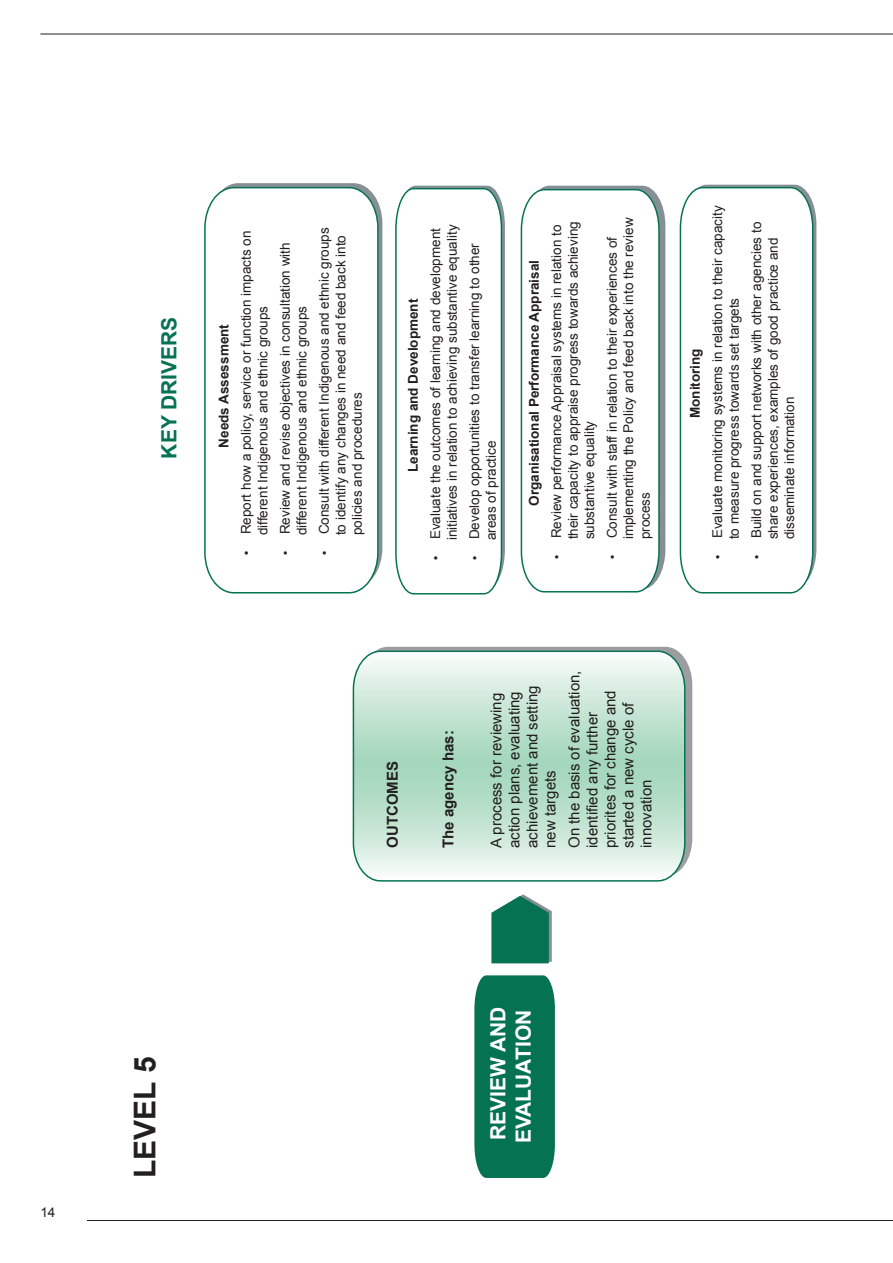
<style>
.page{position:relative;width:893px;height:1263px;background:#fff}
.page>*{position:absolute;margin:0;border:0;box-sizing:border-box;transform-origin:0 0}
.t1{font:700 30px "Arial";color:#231f20}
.t2{font:700 21px/25.5px "Arial";color:#fff}
.t3{font:700 21px "Arial";color:#057352}
.t4{font:15px/18px "Arial";color:#231f20}
.t5{font:700 15px "Arial";color:#231f20}
.t6{font:13.5px/16.5px "Arial";color:#231f20}
.t7{font:700 13.5px "Arial";color:#231f20}
.s1{font-family:"Courier New"}
</style>
<div class="page">
<hr style="left:40px;top:34px;width:853px;height:1px;background:#231f20">
<hr style="left:87px;top:1220px;width:806px;height:1px;background:#231f20">
<svg style="left:541px;top:186px;width:124px;height:389px;background:#90979e"></svg>
<svg style="left:521px;top:189px;width:139px;height:403px"></svg>
<svg style="left:395px;top:186px;width:110px;height:408px"></svg>
<svg style="left:377px;top:647px;width:315px;height:217px;background:#9ea4a6"></svg>
<div style="left:474px;top:975px;width:81px;height:203px;background:#057352"></div>
<svg style="left:353px;top:650px;width:332px;height:232px;background:#c5e4d4"></svg>
<svg style="left:226px;top:183px;width:156px;height:384px;background:#949ba1"></svg>
<svg style="left:491px;top:894px;width:61px;height:69px;background:#2f886e"></svg>
<svg style="left:204px;top:187px;width:175px;height:406px"></svg>
<svg style="left:699px;top:185px;width:117px;height:384px"></svg>
<svg style="left:680px;top:187px;width:133px;height:406px"></svg>
<p class="t6" style="left:40px;top:1204px;width:17px">14</p>
<h2 class="t3" style="left:155px;top:458px;width:143px;rotate:-90deg">KEY DRIVERS</h2>
<p class="t7" style="left:215px;top:447px;width:125px;rotate:-90deg">Needs Assessment</p>
<p class="t6" style="left:238px;top:535px;width:306px;text-indent:-22px;rotate:-90deg"><span class="s1">•</span> Report how a policy, service or function impacts on different Indigenous and ethnic groups</p>
<p class="t6" style="left:277px;top:535px;width:294px;text-indent:-22px;rotate:-90deg"><span class="s1">•</span> Review and revise objectives in consultation with different Indigenous and ethnic groups</p>
<p class="t6" style="left:316px;top:535px;width:309px;text-indent:-22px;rotate:-90deg"><span class="s1">•</span> Consult with different Indigenous and ethnic groups to identify any changes in need and feed back into policies and procedures</p>
<p class="t7" style="left:404px;top:472px;width:175px;rotate:-90deg">Learning and Development</p>
<p class="t6" style="left:427px;top:562px;width:339px;text-align:right;rotate:-90deg"><span class="s1">•</span> Evaluate the outcomes of learning and development initiatives in relation to achieving substantive equality</p>
<p class="t6" style="left:466px;top:540px;width:299px;text-indent:-22px;rotate:-90deg"><span class="s1">•</span> Develop opportunities to transfer learning to other areas of practice</p>
<p class="t7" style="left:525px;top:506px;width:247px;rotate:-90deg">Organisational Performance Appraisal</p>
<p class="t6" style="left:548px;top:539px;width:320px;text-indent:-22px;rotate:-90deg"><span class="s1">•</span> Review performance Appraisal systems in relation to their capacity to appraise progress towards achieving substantive equality</p>
<p class="t6" style="left:604px;top:539px;width:323px;text-indent:-22px;rotate:-90deg"><span class="s1">•</span> Consult with staff in relation to their experiences of implementing the Policy and feed back into the review process</p>
<p class="t7" style="left:686px;top:418px;width:71px;rotate:-90deg">Monitoring</p>
<p class="t6" style="left:709px;top:539px;width:336px;text-indent:-22px;rotate:-90deg"><span class="s1">•</span> Evaluate monitoring systems in relation to their capacity to measure progress towards set targets</p>
<p class="t6" style="left:748px;top:539px;width:319px;text-indent:-22px;rotate:-90deg"><span class="s1">•</span> Build on and support networks with other agencies to share experiences, examples of good practice and disseminate information</p>
<p class="t5" style="left:383px;top:848px;width:88px;rotate:-90deg">OUTCOMES</p>
<p class="t5" style="left:438px;top:848px;width:119px;rotate:-90deg">The agency has:</p>
<p class="t4" style="left:487px;top:848px;width:164px;rotate:-90deg">A process for reviewing action plans, evaluating achievement and setting new targets</p>
<p class="t4" style="left:565px;top:848px;width:179px;rotate:-90deg">On the basis of evaluation, identified any further priorites for change and started a new cycle of innovation</p>
<h1 class="t1" style="left:125px;top:1178px;width:123px;rotate:-90deg">LEVEL 5</h1>
<h2 class="t2" style="left:486px;top:1143px;width:138px;rotate:-90deg">REVIEW AND<br>EVALUATION</h2>
</div>
